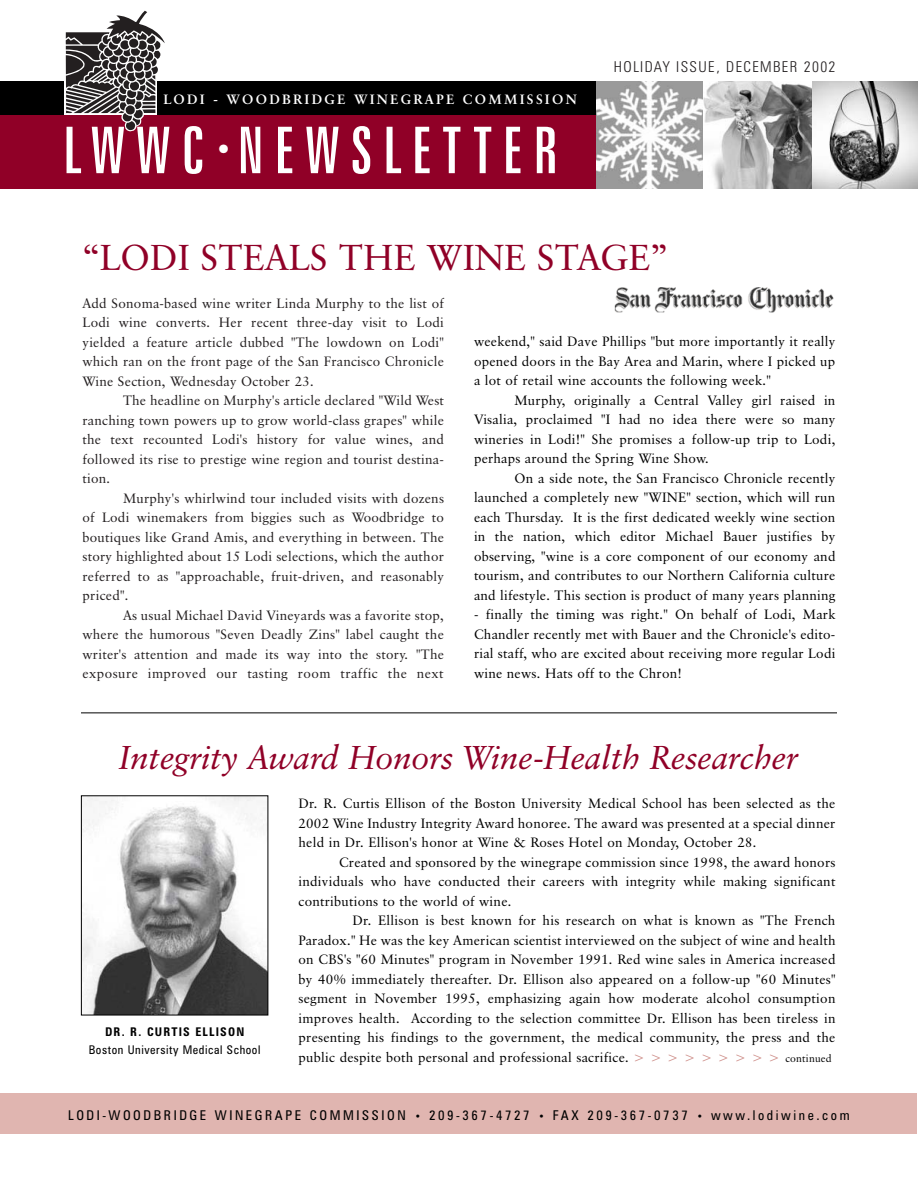
<style>
.page{position:relative;width:918px;height:1188px;background:#fff}
.page>*{position:absolute;margin:0;border:0;box-sizing:border-box;transform-origin:0 0}
.t1{font:extra-condensed 64.5px "Zurich BT";letter-spacing:.165em;color:#fff}
.t2{font:36px "Classical Garamond BT";color:#900027}
.t3{font:italic 33px "Classical Garamond BT";color:#900027}
.t4{font:300 condensed 15px "Zurich BT";letter-spacing:.09em;color:#231f20}
.t5{font:13.5px/19.5px "Classical Garamond BT";letter-spacing:.015em;color:#000;text-align:justify}
.t6{font:13.5px/19.5px "Classical Garamond BT";letter-spacing:.015em;color:#231f20;text-align:justify}
.t7{font:condensed 13.5px "Zurich BT";letter-spacing:.19em;color:#000}
.t8{font:700 13.5px "Classical Garamond BT";letter-spacing:.165em;color:#fff}
.t9{font:condensed 12px "Zurich BT";letter-spacing:.045em;color:#000}
.t10{font:700 condensed 12px "Zurich BT";letter-spacing:.1em;color:#000}
.s1{color:#cf908b}
.s2{font-size:10.5px}
</style>
<div class="page">
<img style="left:596px;top:81px;width:108px;height:108px">
<div style="left:0;top:1094px;width:916px;height:40px;background:#e0b5b0"></div>
<svg style="left:812px;top:81px;width:106px;height:108px"></svg>
<svg style="left:704px;top:81px;width:108px;height:108px;background:#a4a4a4"></svg>
<div style="left:0;top:81px;width:596px;height:108px;background:#900027"></div>
<div style="left:0;top:81px;width:596px;height:34px;background:#000"></div>
<svg style="left:66px;top:11px;width:99px;height:120px"></svg>
<hr style="left:81px;top:713px;width:756px;height:1px;background:#000">
<img style="left:614px;top:287px;width:220px;height:26px">
<img style="left:83px;top:797px;width:183px;height:216px">
<div style="left:81px;top:795px;width:187px;height:220px;border:1px solid #000"></div>
<p class="t8" style="left:164px;top:93px;width:415px">LODI - WOODBRIDGE WINEGRAPE COMMISSION</p>
<h1 class="t1" style="left:63px;top:127px;width:496px">LWWC <sup>•</sup>NEWSLETTER</h1>
<p class="t4" style="left:614px;top:62px;width:223px">HOLIDAY ISSUE, DECEMBER 2002</p>
<h2 class="t2" style="left:82px;top:242px;width:587px">“LODI STEALS THE WINE STAGE”</h2>
<p class="t6" style="left:82px;top:295px;width:363px">Add Sonoma-based wine writer Linda Murphy to the list of Lodi wine converts. Her recent three-day visit to Lodi yielded a feature article dubbed "The lowdown on Lodi" which ran on the front page of the San Francisco Chronicle Wine Section, Wednesday October 23.</p>
<p class="t6" style="left:82px;top:392px;width:363px;text-indent:40px">The headline on Murphy's article declared "Wild West ranching town powers up to grow world-class grapes" while the text recounted Lodi's history for value wines, and followed its rise to prestige wine region and tourist destina&shy;tion.</p>
<p class="t6" style="left:82px;top:490px;width:363px;text-indent:40px">Murphy's whirlwind tour included visits with dozens of Lodi winemakers from biggies such as Woodbridge to boutiques like Grand Amis, and everything in between. The story highlighted about 15 Lodi selections, which the author referred to as "approachable, fruit-driven, and reasonably priced".</p>
<p class="t6" style="left:82px;top:607px;width:363px;text-indent:40px">As usual Michael David Vineyards was a favorite stop, where the humorous "Seven Deadly Zins" label caught the writer's attention and made its way into the story. "The exposure improved our tasting room traffic the next</p>
<p class="t5" style="left:474px;top:333px;width:363px">weekend," said Dave Phillips "but more importantly it really opened doors in the Bay Area and Marin, where I picked up a lot of retail wine accounts the following week."</p>
<p class="t5" style="left:474px;top:392px;width:363px;text-indent:40px">Murphy, originally a Central Valley girl raised in Visalia, proclaimed "I had no idea there were so many wineries in Lodi!" She promises a follow-up trip to Lodi, perhaps around the Spring Wine Show.</p>
<p class="t5" style="left:474px;top:470px;width:363px;text-indent:40px">On a side note, the San Francisco Chronicle recently launched a completely new "WINE" section, which will run each Thursday. It is the first dedicated weekly wine section in the nation, which editor Michael Bauer justifies by observing, "wine is a core component of our economy and tourism, and contributes to our Northern California culture and lifestyle. This section is product of many years planning</p>
<p class="t5" style="left:474px;top:606px;width:363px">- finally the timing was right." On behalf of Lodi, Mark Chandler recently met with Bauer and the Chronicle's edito&shy;rial staff, who are excited about receiving more regular Lodi wine news. Hats off to the Chron!</p>
<h3 class="t3" style="left:120px;top:744px;width:680px">Integrity Award Honors Wine-Health Researcher</h3>
<p class="t10" style="left:105px;top:1028px;width:141px">DR. R. CURTIS ELLISON</p>
<p class="t9" style="left:89px;top:1046px;width:173px">Boston University Medical School</p>
<p class="t5" style="left:298px;top:795px;width:538px">Dr. R. Curtis Ellison of the Boston University Medical School has been selected as the 2002 Wine Industry Integrity Award honoree. The award was presented at a special dinner held in Dr. Ellison's honor at Wine &amp; Roses Hotel on Monday, October 28.</p>
<p class="t5" style="left:339px;top:853px;width:498px">Created and sponsored by the winegrape commission since 1998, the award honors</p>
<p class="t5" style="left:298px;top:873px;width:538px">individuals who have conducted their careers with integrity while making significant</p>
<p class="t5" style="left:298px;top:892px;width:215px">contributions to the world of wine.</p>
<p class="t5" style="left:352px;top:912px;width:484px">Dr. Ellison is best known for his research on what is known as "The French</p>
<p class="t5" style="left:298px;top:931px;width:539px">Paradox." He was the key American scientist interviewed on the subject of wine and health</p>
<p class="t5" style="left:298px;top:951px;width:539px">on CBS's "60 Minutes" program in November 1991. Red wine sales in America increased</p>
<p class="t5" style="left:298px;top:970px;width:539px">by 40% immediately thereafter. Dr. Ellison also appeared on a follow-up "60 Minutes"</p>
<p class="t5" style="left:298px;top:990px;width:539px">segment in November 1995, emphasizing again how moderate alcohol consumption</p>
<p class="t5" style="left:298px;top:1009px;width:539px">improves health. According to the selection committee Dr. Ellison has been tireless in</p>
<p class="t5" style="left:298px;top:1029px;width:539px">presenting his findings to the government, the medical community, the press and the</p>
<p class="t5" style="left:298px;top:1048px;width:535px">public despite both personal and professional sacrifice. <span class="s1">&gt; &gt; &gt; &gt; &gt; &gt; &gt; &gt; &gt;</span> <span class="s2">continued</span></p>
<p class="t7" style="left:68px;top:1110px;width:783px">LODI-WOODBRIDGE WINEGRAPE COMMISSION <span class="s2">•</span> 209-367-4727 <span class="s2">•</span> FAX 209-367-0737 <span class="s2">•</span> www.lodiwine.com</p>
</div>
